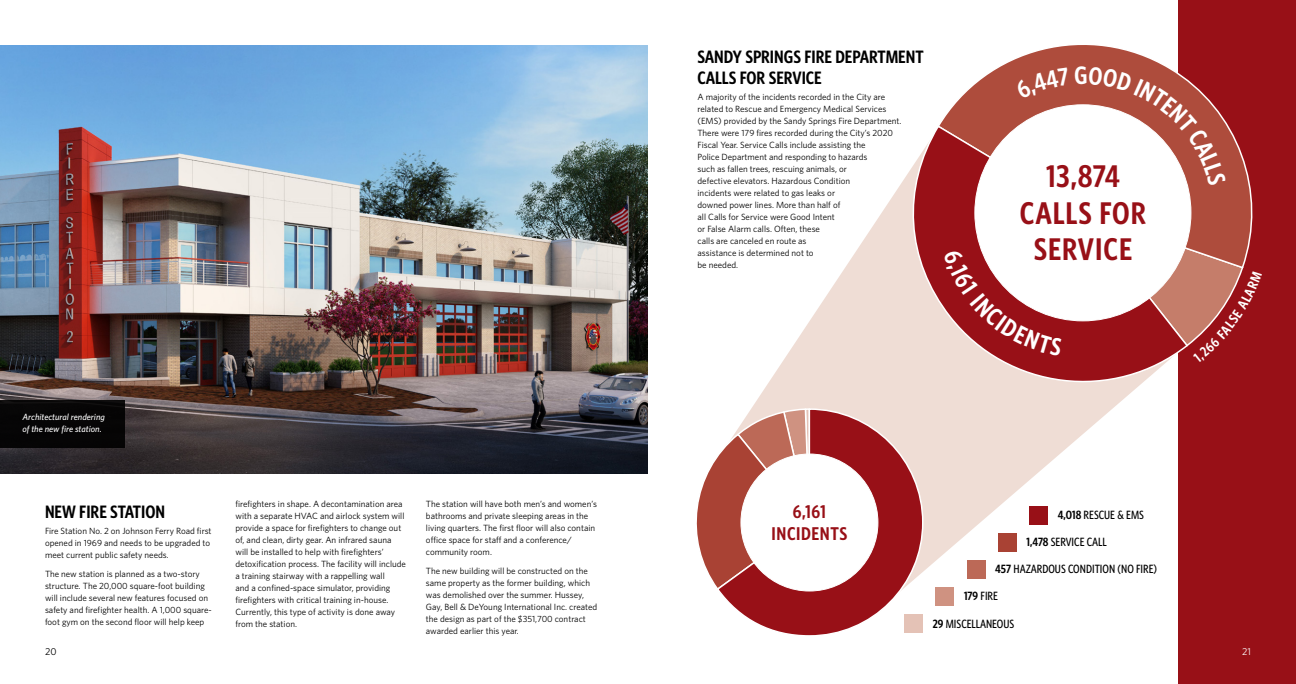
<style>
.page{position:relative;width:1296px;height:684px;background:#fff}
.page>*{position:absolute;margin:0;border:0;box-sizing:border-box;transform-origin:0 0}
.t1{font:600 31.4px/36.7px "Whitney Condensed";letter-spacing:.03em;color:#981017;text-align:center}
.t2{font:600 18.6px/21.6px "Whitney Condensed";letter-spacing:.03em;color:#981017;text-align:center}
.t3{font:600 18px/21px "Whitney Condensed";color:#000}
.t4{font:500 12px "Whitney Condensed";color:#000}
.t5{font:10px "Whitney";color:#000}
.t6{font:10px "Whitney";color:#fff}
.t7{font:9px/12px "Whitney";color:#000}
.t8{font:italic 500 9px/12px "Whitney";color:#fff}
.s1{font-weight:600}
</style>
<div class="page">
<img style="left:0;top:45px;width:648px;height:428px">
<svg style="left:752px;top:184px;width:427px;height:419px"></svg>
<svg style="left:696px;top:460px;width:20px;height:126px"></svg>
<svg style="left:716px;top:408px;width:208px;height:228px"></svg>
<div style="left:1179px;top:0;width:117px;height:684px;background:#981017"></div>
<svg style="left:940px;top:20px;width:313px;height:191px"></svg>
<svg style="left:901px;top:124px;width:288px;height:279px;background:#cc8a89"></svg>
<div style="left:975px;top:105px;width:216px;height:216px;background:#fff;border-radius:50%"></div>
<div style="left:741px;top:454px;width:137px;height:137px;background:#fff;border-radius:50%"></div>
<div style="left:0;top:400px;width:124px;height:48px;background:#000"></div>
<div style="left:1029px;top:506px;width:19px;height:19px;background:#981017"></div>
<div style="left:998px;top:533px;width:19px;height:19px;background:#a94234"></div>
<div style="left:967px;top:560px;width:18px;height:19px;background:#bc6957"></div>
<div style="left:935px;top:587px;width:19px;height:19px;background:#cf9281"></div>
<div style="left:904px;top:614px;width:19px;height:19px;background:#e4c2b6"></div>
<svg style="left:1081px;top:211px;width:172px;height:152px"></svg>
<div style="left:1015px;top:67px;width:54px;height:32px;background:#ae4c3c"></div>
<svg style="left:1075px;top:66px;width:151px;height:120px"></svg>
<svg style="left:943px;top:249px;width:119px;height:108px"></svg>
<p class="t8" style="left:22px;top:410px;width:84px">Architectural rendering of the new fire station.</p>
<h3 class="t3" style="left:45px;top:501px;width:122px">NEW FIRE STATION</h3>
<p class="t7" style="left:45px;top:525px;width:168px">Fire Station No. 2 on Johnson Ferry Road first opened in 1969 and needs to be upgraded to meet current public safety needs.</p>
<p class="t7" style="left:45px;top:568px;width:168px">The new station is planned as a two-story structure. The 20,000 square-foot building will include several new features focused on safety and firefighter health. A 1,000 square&shy;foot gym on the second floor will help keep</p>
<p class="t7" style="left:235px;top:498px;width:172px">firefighters in shape. A decontamination area with a separate HVAC and airlock system will provide a space for firefighters to change out of, and clean, dirty gear. An infrared sauna will be installed to help with firefighters’ detoxification process. The facility will include a training stairway with a rappelling wall<br>and a confined-space simulator, providing firefighters with critical training in-house.<br>Currently, this type of activity is done away from the station.</p>
<p class="t7" style="left:426px;top:498px;width:173px">The station will have both men’s and women’s bathrooms and private sleeping areas in the living quarters. The first floor will also contain office space for staff and a conference/ community room.</p>
<p class="t7" style="left:426px;top:565px;width:173px">The new building will be constructed on the same property as the former building, which was demolished over the summer. Hussey, Gay, Bell &amp; DeYoung International Inc. created the design as part of the $351,700 contract awarded earlier this year.</p>
<h3 class="t3" style="left:698px;top:46px;width:228px">SANDY SPRINGS FIRE DEPARTMENT<br>CALLS FOR SERVICE</h3>
<p class="t7" style="left:698px;top:91px;width:205px">A majority of the incidents recorded in the City are related to Rescue and Emergency Medical Services (EMS) provided by the Sandy Springs Fire Department.<br>There were 179 fires recorded during the City’s 2020<br>Fiscal Year. Service Calls include assisting the<br>Police Department and responding to hazards<br>such as fallen trees, rescuing animals, or<br>defective elevators. Hazardous Condition<br>incidents were related to gas leaks or<br>downed power lines. More than half of<br>all Calls for Service were Good Intent<br>or False Alarm calls. Often, these<br>calls are canceled en route as<br>assistance is determined not to<br>be needed.</p>
<h1 class="t1" style="left:1020px;top:157px;width:127px">13,874<br>CALLS FOR<br>SERVICE</h1>
<h2 class="t2" style="left:772px;top:501px;width:77px">6,161<br>INCIDENTS</h2>
<h3 class="t4" style="left:1058px;top:508px;width:88px"><span class="s1">4,018</span> RESCUE &amp; EMS</h3>
<h3 class="t4" style="left:1027px;top:535px;width:82px"><span class="s1">1,478</span> SERVICE CALL</h3>
<h3 class="t4" style="left:995px;top:562px;width:163px"><span class="s1">457</span> HAZARDOUS CONDITION (NO FIRE)</h3>
<h3 class="t4" style="left:964px;top:589px;width:35px"><span class="s1">179</span> FIRE</h3>
<h3 class="t4" style="left:933px;top:616px;width:83px"><span class="s1">29</span> MISCELLANEOUS</h3>
<p class="t5" style="left:45px;top:645px;width:13px">20</p>
<p class="t6" style="left:1242px;top:645px;width:10px">21</p>
</div>
